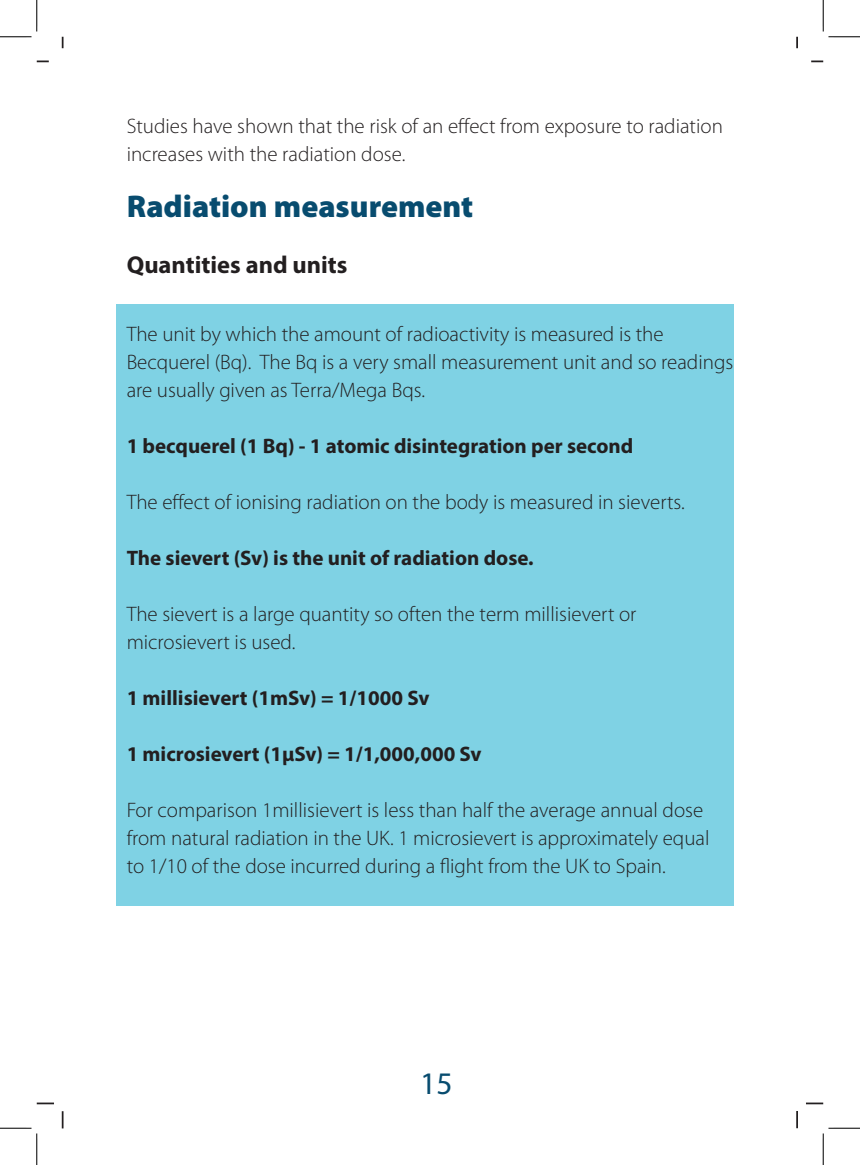
<style>
.page{position:relative;width:860px;height:1165px;background:#fff}
.page>*{position:absolute;margin:0;border:0;box-sizing:border-box;transform-origin:0 0}
.t1{font:900 31.5px "Myriad Pro";color:#084c6f}
.t2{font:31.5px "Myriad Pro";color:#084c6f}
.t3{font:700 24.5px "Myriad Pro";color:#231f20}
.t4{font:300 21px/28px "Myriad Pro";color:#231f20}
.t5{font:700 21px "Myriad Pro";color:#231f20}
</style>
<div class="page">
<div style="left:116px;top:304px;width:617px;height:602px;background:#7fd2e4"></div>
<svg style="left:62px;top:37px;width:2px;height:11px"></svg>
<svg style="left:37px;top:61px;width:12px;height:1px"></svg>
<svg style="left:796px;top:37px;width:2px;height:11px"></svg>
<svg style="left:811px;top:61px;width:12px;height:1px"></svg>
<svg style="left:806px;top:1102px;width:17px;height:2px"></svg>
<svg style="left:796px;top:1111px;width:2px;height:17px"></svg>
<svg style="left:37px;top:1102px;width:17px;height:2px"></svg>
<svg style="left:62px;top:1111px;width:2px;height:17px"></svg>
<hr style="left:0;top:36px;width:32px;height:1px;background:#000">
<hr style="left:828px;top:36px;width:32px;height:1px;background:#000">
<hr style="left:0;top:1128px;width:32px;height:1px;background:#000">
<hr style="left:828px;top:1128px;width:32px;height:1px;background:#000">
<hr style="left:36px;top:0;width:1px;height:31px;background:#000">
<hr style="left:36px;top:1133px;width:1px;height:32px;background:#000">
<hr style="left:823px;top:0;width:1px;height:31px;background:#000">
<hr style="left:823px;top:1133px;width:1px;height:32px;background:#000">
<p class="t4" style="left:127px;top:112px;width:598px">Studies have shown that the risk of an effect from exposure to radiation increases with the radiation dose.</p>
<h1 class="t1" style="left:127px;top:188px;width:348px">Radiation measurement</h1>
<p class="t3" style="left:127px;top:248px;width:222px">Quantities and units</p>
<p class="t4" style="left:127px;top:320px;width:608px">The unit by which the amount of radioactivity is measured is the<br>Becquerel (Bq). The Bq is a very small measurement unit and so readings are usually given as Terra/Mega Bqs.</p>
<p class="t5" style="left:127px;top:432px;width:508px">1 becquerel (1 Bq) - 1 atomic disintegration per second</p>
<p class="t4" style="left:127px;top:488px;width:560px">The effect of ionising radiation on the body is measured in sieverts.</p>
<p class="t5" style="left:127px;top:544px;width:408px">The sievert (Sv) is the unit of radiation dose.</p>
<p class="t4" style="left:127px;top:600px;width:511px">The sievert is a large quantity so often the term millisievert or microsievert is used.</p>
<p class="t5" style="left:127px;top:684px;width:304px">1 millisievert (1mSv) = 1/1000 Sv</p>
<p class="t5" style="left:127px;top:740px;width:356px">1 microsievert (1μSv) = 1/1,000,000 Sv</p>
<p class="t4" style="left:127px;top:796px;width:584px">For comparison 1millisievert is less than half the average annual dose from natural radiation in the UK. 1 microsievert is approximately equal to 1/10 of the dose incurred during a flight from the UK to Spain.</p>
<h1 class="t2" style="left:420px;top:1063px;width:34px">15</h1>
</div>
